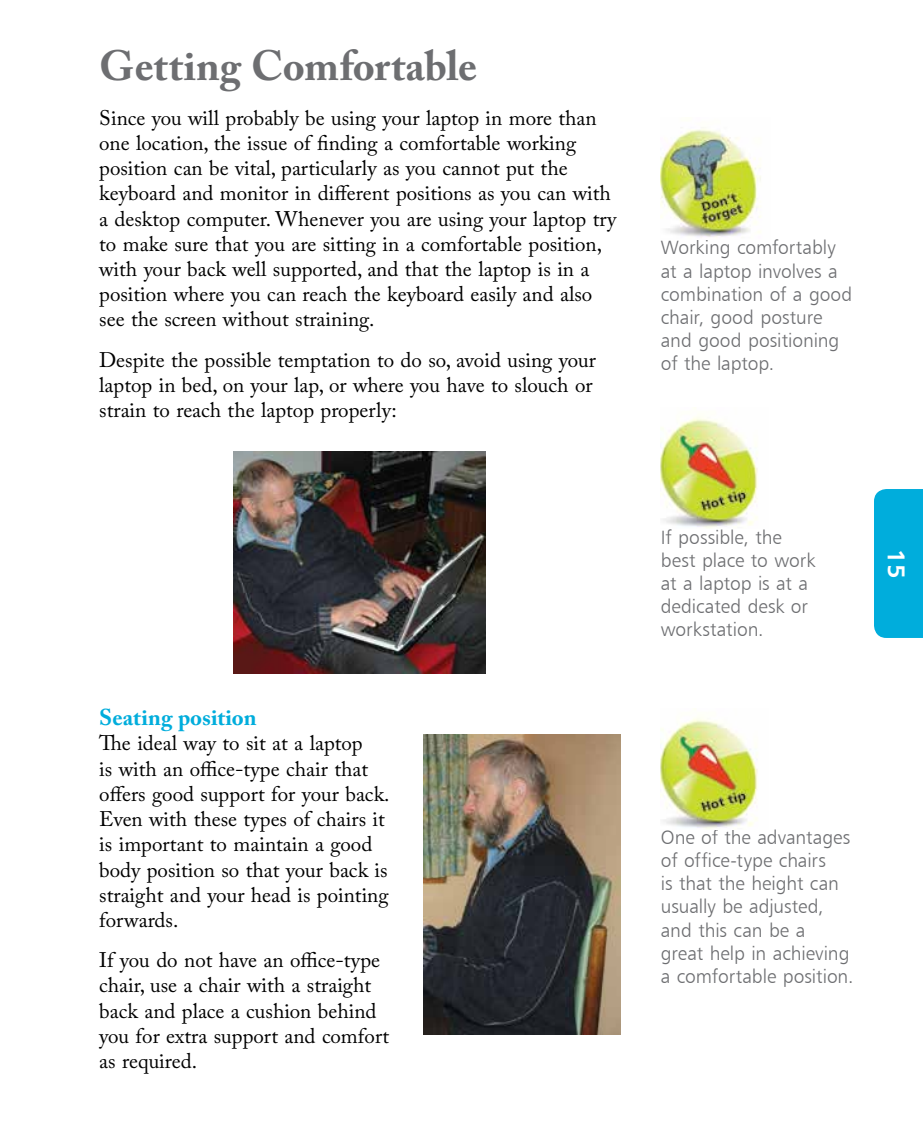
<style>
.page{position:relative;width:923px;height:1127px;background:#fff}
.page>*{position:absolute;margin:0;border:0;box-sizing:border-box;transform-origin:0 0}
.t1{font:700 42px "Adobe Caslon Pro";color:#6d6e71}
.t2{font:24.5px "Humanist 777 BT Bold B";color:#fff}
.t3{font:700 22.75px "Adobe Caslon Pro";color:#00addc}
.t4{font:21px/25.2px "Adobe Caslon Pro";color:#000}
.t5{font:19.25px/23.1px "Humanist 777 BT Light B";letter-spacing:-.005em;color:#6d6e71}
</style>
<div class="page">
<div style="left:874px;top:489px;width:49px;height:148px;background:#00addc"></div>
<img style="left:424px;top:734px;width:196px;height:300px">
<img style="left:233px;top:452px;width:253px;height:221px">
<img style="left:661px;top:127px;width:100px;height:111px">
<img style="left:661px;top:416px;width:97px;height:112px">
<img style="left:661px;top:717px;width:97px;height:112px">
<h1 class="t1" style="left:99px;top:41px;width:379px">Getting Comfortable</h1>
<p class="t4" style="left:99px;top:105px;width:519px">Since you will probably be using your laptop in more than one location, the issue of finding a comfortable working position can be vital, particularly as you cannot put the keyboard and monitor in different positions as you can with a desktop computer. Whenever you are using your laptop try to make sure that you are sitting in a comfortable position, with your back well supported, and that the laptop is in a position where you can reach the keyboard easily and also see the screen without straining.</p>
<p class="t4" style="left:99px;top:346px;width:498px">Despite the possible temptation to do so, avoid using your laptop in bed, on your lap, or where you have to slouch or strain to reach the laptop properly:</p>
<p class="t3" style="left:99px;top:703px;width:159px">Seating position</p>
<p class="t4" style="left:99px;top:730px;width:292px">The ideal way to sit at a laptop<br>is with an office-type chair that offers good support for your back.<br>Even with these types of chairs it is important to maintain a good body position so that your back is straight and your head is pointing forwards.</p>
<p class="t4" style="left:99px;top:946px;width:291px">If you do not have an office-type chair, use a chair with a straight back and place a cushion behind you for extra support and comfort as required.</p>
<p class="t5" style="left:661px;top:236px;width:193px">Working comfortably at a laptop involves a combination of a good chair, good posture and good positioning of the laptop.</p>
<p class="t5" style="left:661px;top:525px;width:156px">If possible, the best place to work at a laptop is at a dedicated desk or workstation.</p>
<p class="t2" style="left:911px;top:549px;width:31px;rotate:90deg">15</p>
<p class="t5" style="left:661px;top:825px;width:194px">One of the advantages of office-type chairs<br>is that the height can usually be adjusted, and this can be a<br>great help in achieving a comfortable position.</p>
</div>
